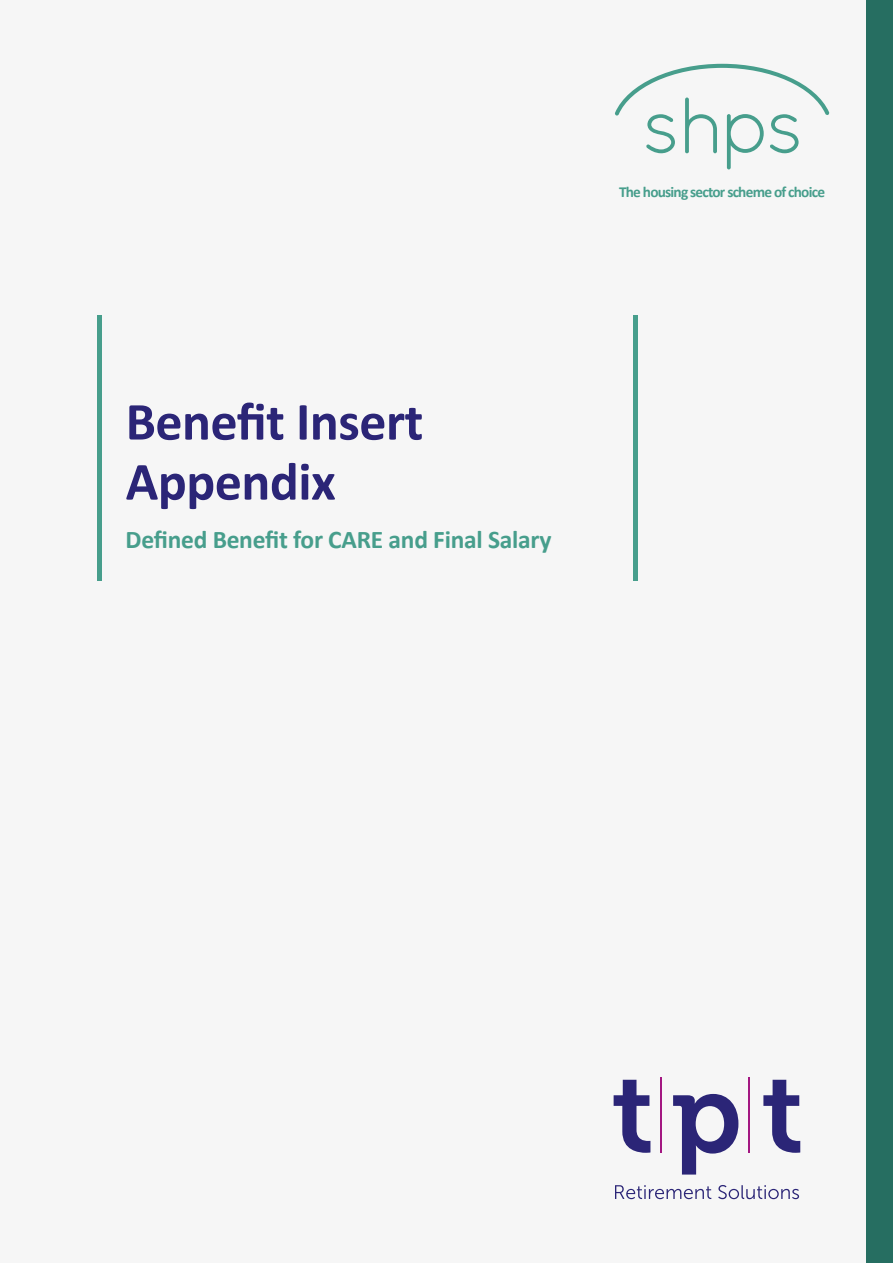
<style>
.page{position:relative;width:893px;height:1263px;background:#f6f6f6}
.page>*{position:absolute;margin:0;border:0;box-sizing:border-box;transform-origin:0 0}
.t1{font:700 54px/60px "Calibri";letter-spacing:-.01em;color:#2b2577}
.t2{font:700 25.5px "Calibri";letter-spacing:-.01em;color:#479e8c}
.t3{font:700 15.3px "Calibri";letter-spacing:-.05em;color:#479e8c}
</style>
<div class="page">
<div style="left:97px;top:315px;width:5px;height:265px;background:#479e8c"></div>
<div style="left:633px;top:315px;width:5px;height:265px;background:#479e8c"></div>
<div style="left:866px;top:0;width:27px;height:1263px;background:#266e61"></div>
<svg style="left:615px;top:1185px;width:96px;height:14px"></svg>
<svg style="left:718px;top:1185px;width:81px;height:14px"></svg>
<svg style="left:614px;top:1080px;width:36px;height:73px"></svg>
<svg style="left:763px;top:1080px;width:37px;height:73px"></svg>
<svg style="left:673px;top:1094px;width:65px;height:80px"></svg>
<hr style="left:660px;top:1077px;width:2px;height:76px;background:#a31781">
<hr style="left:748px;top:1077px;width:1px;height:76px;background:#a31781">
<svg style="left:615px;top:64px;width:214px;height:105px"></svg>
<p class="t3" style="left:619px;top:181px;width:208px">The housing sector scheme of choice</p>
<h1 class="t1" style="left:126px;top:391px;width:299px">Benefit Insert<br>Appendix</h1>
<p class="t2" style="left:126px;top:521px;width:427px">Defined Benefit for CARE and Final Salary</p>
</div>
